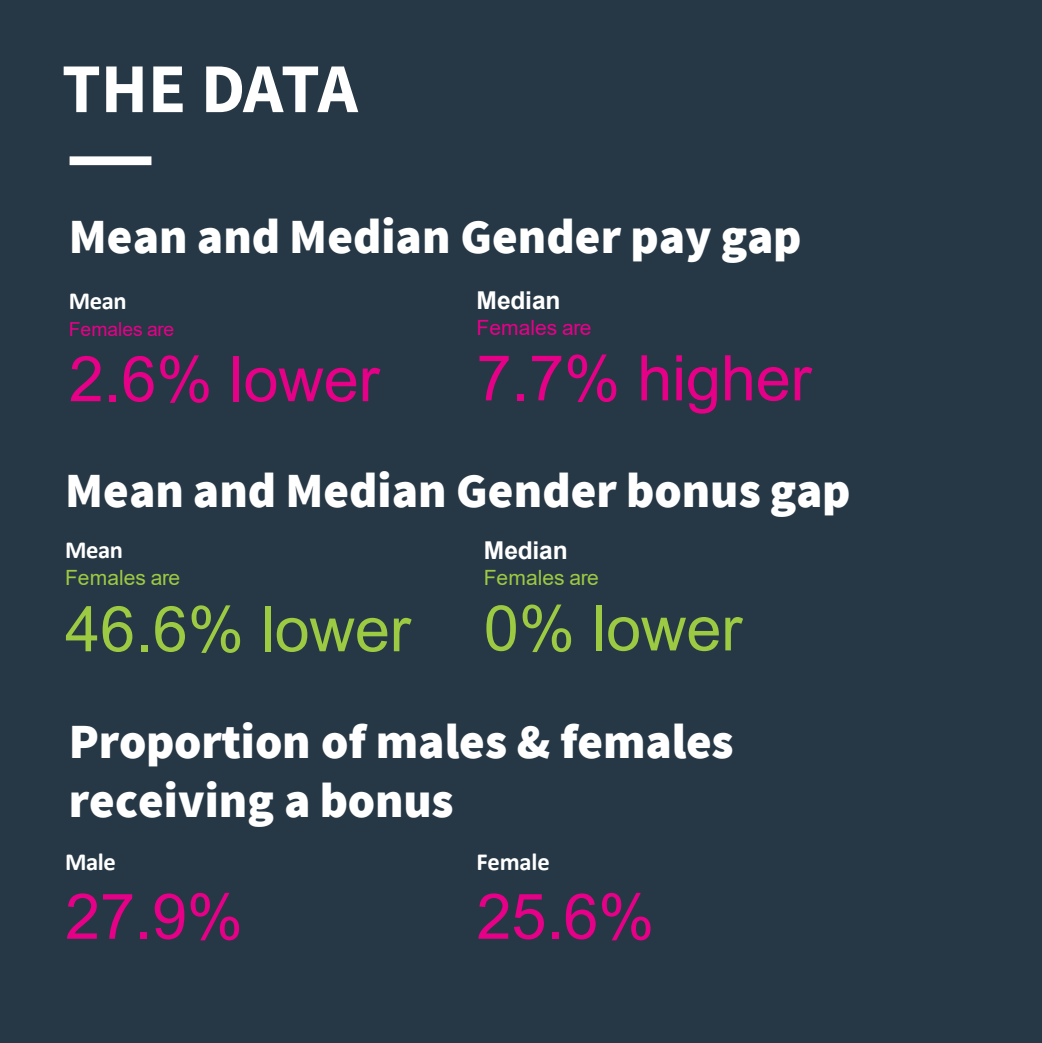
<style>
.page{position:relative;width:1042px;height:1043px;background:#fff}
.page>*{position:absolute;margin:0;border:0;box-sizing:border-box;transform-origin:0 0}
.t1{font:700 70px "Source Sans Pro";letter-spacing:-.03em;color:#fff}
.t2{font:63px "Arial";letter-spacing:-.005em;color:#e60088}
.t3{font:63px "Arial";color:#9cca42}
.t4{font:900 49px/58.8px "Source Sans Pro";color:#fff}
.t5{font:700 24.5px "Calibri";letter-spacing:-.015em;color:#fff}
.t6{font:700 24.5px "Arial";letter-spacing:-.01em;color:#fff}
.t7{font:21px "Arial";color:#9cca42}
.t8{font:21px "Arial";color:#e60088}
.t9{font:19.25px "Arial";color:#e60088}
</style>
<div class="page">
<div style="left:0;top:0;width:1041px;height:1042px;background:#263745"></div>
<div style="left:70px;top:156px;width:81px;height:9px;background:#fff"></div>
<h2 class="t1" style="left:62px;top:44px;width:297px">THE DATA</h2>
<p class="t4" style="left:69px;top:209px;width:734px">Mean and Median Gender pay gap</p>
<p class="t5" style="left:69px;top:283px;width:59px">Mean</p>
<p class="t9" style="left:69px;top:316px;width:107px">Females are</p>
<p class="t2" style="left:69px;top:335px;width:312px">2.6% lower</p>
<p class="t6" style="left:476px;top:283px;width:85px">Median</p>
<p class="t8" style="left:476px;top:313px;width:116px">Females are</p>
<p class="t2" style="left:476px;top:335px;width:336px">7.7% higher</p>
<p class="t4" style="left:65px;top:463px;width:786px">Mean and Median Gender bonus gap</p>
<p class="t5" style="left:65px;top:532px;width:59px">Mean</p>
<p class="t7" style="left:65px;top:563px;width:116px">Females are</p>
<p class="t3" style="left:65px;top:585px;width:347px">46.6% lower</p>
<p class="t6" style="left:483px;top:533px;width:85px">Median</p>
<p class="t7" style="left:483px;top:562px;width:116px">Females are</p>
<p class="t3" style="left:483px;top:584px;width:260px">0% lower</p>
<p class="t4" style="left:69px;top:714px;width:666px">Proportion of males &amp; females receiving a bonus</p>
<p class="t5" style="left:65px;top:844px;width:52px">Male</p>
<p class="t2" style="left:65px;top:873px;width:179px">27.9%</p>
<p class="t5" style="left:476px;top:844px;width:75px">Female</p>
<p class="t2" style="left:476px;top:873px;width:179px">25.6%</p>
</div>
